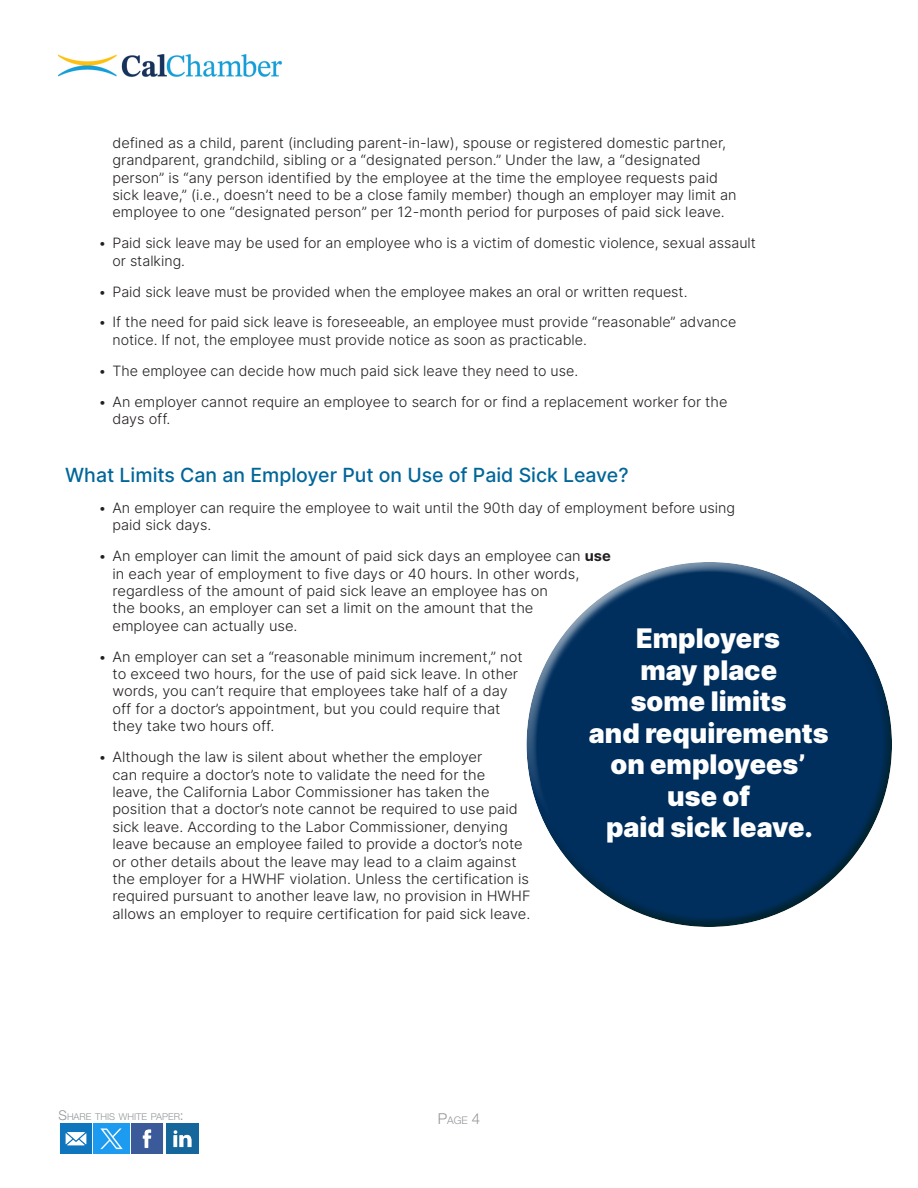
<style>
.page{position:relative;width:918px;height:1188px;background:#fff}
.page>*{position:absolute;margin:0;border:0;box-sizing:border-box;transform-origin:0 0}
.t1{font:900 27px/31.5px "Inter";color:#fff;text-align:center}
.t2{font:500 19.5px "Inter";color:#069}
.t3{font:300 14.25px/17.4px "Inter";color:#231f20}
.t4{font:300 10.5px "Helvetica Neue LT Std";color:#939598}
.t5{font:300 9.45px "Helvetica Neue LT Std";color:#939598}
.s1{font-weight:700}
.s2{font-size:13.5px}
.s3{font-size:15px}
</style>
<div class="page">
<img style="left:58px;top:54px;width:224px;height:22px">
<img style="left:60px;top:1123px;width:139px;height:30px">
<div style="left:525px;top:561px;width:348px;height:275px;background:#dadbdc;opacity:.75"></div>
<div style="left:533px;top:619px;width:366px;height:309px;background:#ffb566;opacity:.75"></div>
<p class="t3" style="left:112px;top:134px;width:626px">defined as a child, parent (including parent-in-law), spouse or registered domestic partner, grandparent, grandchild, sibling or a “designated person.” Under the law, a “designated person” is “any person identified by the employee at the time the employee requests paid sick leave,” (i.e., doesn’t need to be a close family member) though an employer may limit an employee to one “designated person” per 12-month period for purposes of paid sick leave.</p>
<p class="t3" style="left:112px;top:234px;width:645px;text-indent:-14px">• Paid sick leave may be used for an employee who is a victim of domestic violence, sexual assault or stalking.</p>
<p class="t3" style="left:98px;top:282px;width:591px">• Paid sick leave must be provided when the employee makes an oral or written request.</p>
<p class="t3" style="left:112px;top:313px;width:625px;text-indent:-14px">• If the need for paid sick leave is foreseeable, an employee must provide “reasonable” advance notice. If not, the employee must provide notice as soon as practicable.</p>
<p class="t3" style="left:98px;top:362px;width:481px">• The employee can decide how much paid sick leave they need to use.</p>
<p class="t3" style="left:112px;top:393px;width:617px;text-indent:-14px">• An employer cannot require an employee to search for or find a replacement worker for the days off.</p>
<h2 class="t2" style="left:65px;top:461px;width:565px">What Limits Can an Employer Put on Use of Paid Sick Leave?</h2>
<p class="t3" style="left:112px;top:499px;width:624px;text-indent:-14px">• An employer can require the employee to wait until the 90th day of employment before using paid sick days.</p>
<p class="t3" style="left:112px;top:547px;width:500px;text-indent:-14px">• An employer can limit the amount of paid sick days an employee can <span class="s1">use </span>in each year of employment to five days or 40 hours. In other words, regardless of the amount of paid sick leave an employee has on<br>the books, an employer can set a limit on the amount that the<br>employee can actually use.</p>
<p class="t3" style="left:112px;top:648px;width:412px;text-indent:-14px">• An employer can set a “reasonable minimum increment,” not to exceed two hours, for the use of paid sick leave. In other words, you can’t require that employees take half of a day off for a doctor’s appointment, but you could require that they take two hours off.</p>
<p class="t3" style="left:112px;top:748px;width:420px;text-indent:-14px">• Although the law is silent about whether the employer<br>can require a doctor’s note to validate the need for the<br>leave, the California Labor Commissioner has taken the position that a doctor’s note cannot be required to use paid sick leave. According to the Labor Commissioner, denying leave because an employee failed to provide a doctor’s note or other details about the leave may lead to a claim against the employer for a HWHF violation. Unless the certification is required pursuant to another leave law, no provision in HWHF allows an employer to require certification for paid sick leave.</p>
<h1 class="t1" style="left:589px;top:622px;width:241px">Employers<br>may place<br>some limits<br>and requirements on employees’ use of<br>paid sick leave.</h1>
<p class="t5" style="left:58px;top:1111px;width:127px"><span class="s2">S</span>HARE THIS WHITE PAPER<span class="s2">:</span></p>
<p class="t4" style="left:438px;top:1114px;width:44px"><span class="s3">P</span>AGE <span class="s3">4</span></p>
</div>
